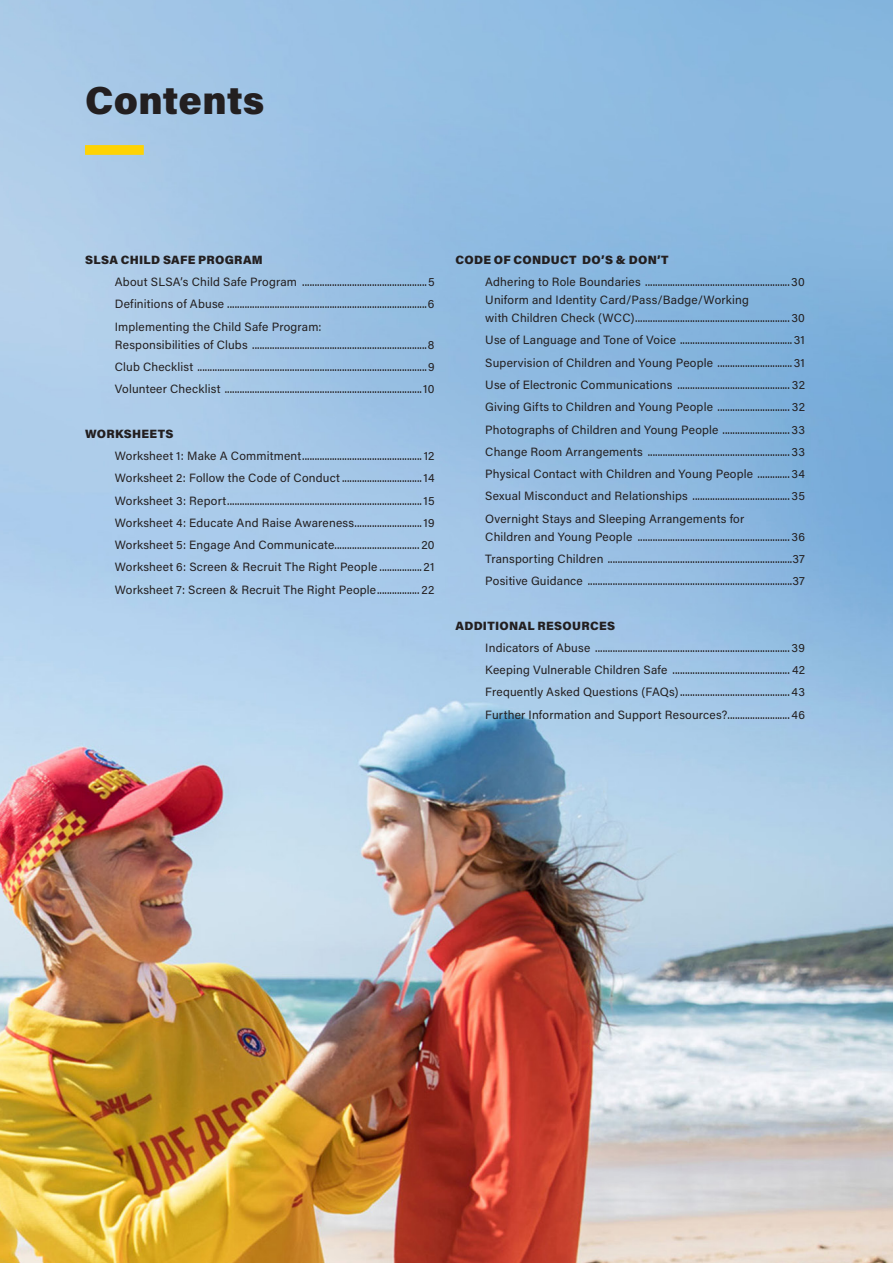
<style>
.page{position:relative;width:893px;height:1263px;background:#fff}
.page>*{position:absolute;margin:0;border:0;box-sizing:border-box;transform-origin:0 0}
.Page_Heading{font:900 39px "Acumin Pro";letter-spacing:.01em;color:#231f20}
.Body_Copy{font:12px/18px "Acumin Pro";letter-spacing:.015em;color:#231f20}
.Body_Copy-2{font:900 12px "Acumin Pro";letter-spacing:.025em;color:#231f20}
</style>
<div class="page">
<img style="left:0;top:0;width:893px;height:1263px">
<div style="left:85px;top:145px;width:59px;height:10px;background:#fed304"></div>
<p class="Page_Heading" style="left:85px;top:72px;width:181px">Contents</p>
<p class="Body_Copy-2" style="left:85px;top:251px;width:179px">SLSA CHILD SAFE PROGRAM</p>
<p class="Body_Copy" style="left:115px;top:273px;width:321px">About SLSA’s Child Safe Program ..................................................5</p>
<p class="Body_Copy" style="left:115px;top:295px;width:321px">Definitions of Abuse ................................................................................6</p>
<p class="Body_Copy" style="left:115px;top:317px;width:321px">Implementing the Child Safe Program:<br>Responsibilities of Clubs ......................................................................8</p>
<p class="Body_Copy" style="left:115px;top:357px;width:321px">Club Checklist ............................................................................................9</p>
<p class="Body_Copy" style="left:115px;top:380px;width:321px">Volunteer Checklist ...............................................................................10</p>
<p class="Body_Copy-2" style="left:85px;top:425px;width:90px">WORKSHEETS</p>
<p class="Body_Copy" style="left:115px;top:446px;width:321px">Worksheet 1: Make A Commitment................................................12</p>
<p class="Body_Copy" style="left:115px;top:469px;width:321px">Worksheet 2: Follow the Code of Conduct ................................14</p>
<p class="Body_Copy" style="left:115px;top:491px;width:321px">Worksheet 3: Report..............................................................................15</p>
<p class="Body_Copy" style="left:115px;top:513px;width:321px">Worksheet 4: Educate And Raise Awareness...........................19</p>
<p class="Body_Copy" style="left:115px;top:535px;width:321px">Worksheet 5: Engage And Communicate.................................. 20</p>
<p class="Body_Copy" style="left:115px;top:558px;width:321px">Worksheet 6: Screen &amp; Recruit The Right People ................. 21</p>
<p class="Body_Copy" style="left:115px;top:580px;width:321px">Worksheet 7: Screen &amp; Recruit The Right People................. 22</p>
<p class="Body_Copy-2" style="left:455px;top:251px;width:215px">CODE OF CONDUCT DO’S &amp; DON’T</p>
<p class="Body_Copy" style="left:485px;top:273px;width:321px">Adhering to Role Boundaries ..........................................................30<br>Uniform and Identity Card/Pass/Badge/Working<br>with Children Check (WCC)..............................................................30</p>
<p class="Body_Copy" style="left:485px;top:331px;width:321px">Use of Language and Tone of Voice .............................................31</p>
<p class="Body_Copy" style="left:485px;top:353px;width:321px">Supervision of Children and Young People ..............................31</p>
<p class="Body_Copy" style="left:485px;top:375px;width:321px">Use of Electronic Communications ............................................. 32</p>
<p class="Body_Copy" style="left:485px;top:398px;width:321px">Giving Gifts to Children and Young People ............................. 32</p>
<p class="Body_Copy" style="left:485px;top:420px;width:321px">Photographs of Children and Young People ...........................33</p>
<p class="Body_Copy" style="left:485px;top:442px;width:321px">Change Room Arrangements .........................................................33</p>
<p class="Body_Copy" style="left:485px;top:464px;width:321px">Physical Contact with Children and Young People ............. 34</p>
<p class="Body_Copy" style="left:485px;top:487px;width:321px">Sexual Misconduct and Relationships ....................................... 35</p>
<p class="Body_Copy" style="left:485px;top:509px;width:321px">Overnight Stays and Sleeping Arrangements for<br>Children and Young People .............................................................36</p>
<p class="Body_Copy" style="left:485px;top:549px;width:321px">Transporting Children ..........................................................................37</p>
<p class="Body_Copy" style="left:485px;top:571px;width:321px">Positive Guidance ..................................................................................37</p>
<p class="Body_Copy-2" style="left:455px;top:617px;width:161px">ADDITIONAL RESOURCES</p>
<p class="Body_Copy" style="left:485px;top:638px;width:321px">Indicators of Abuse .............................................................................. 39</p>
<p class="Body_Copy" style="left:485px;top:660px;width:321px">Keeping Vulnerable Children Safe ............................................... 42</p>
<p class="Body_Copy" style="left:485px;top:683px;width:321px">Frequently Asked Questions (FAQs)............................................43</p>
<p class="Body_Copy" style="left:485px;top:705px;width:321px">Further Information and Support Resources?.........................46</p>
</div>
